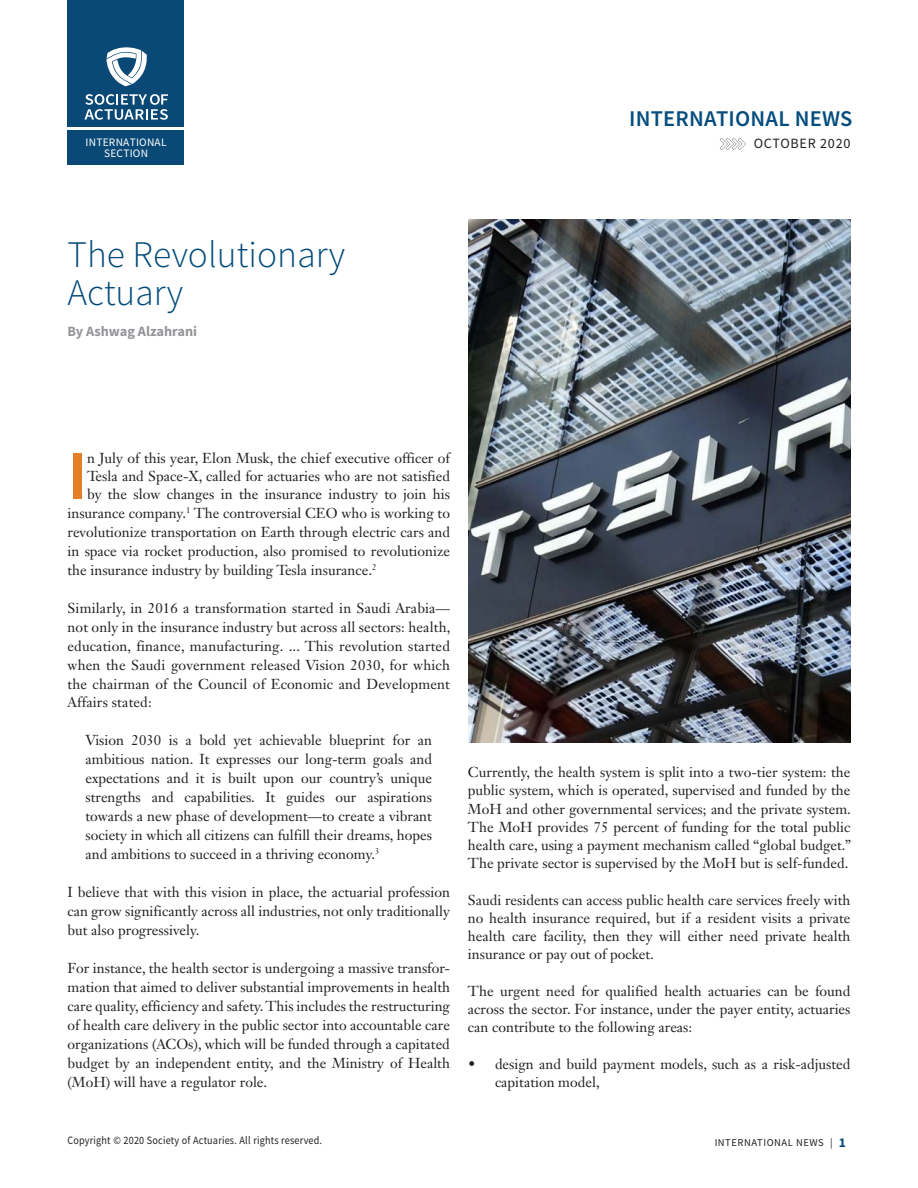
<style>
.page{position:relative;width:918px;height:1188px;background:#fff}
.page>*{position:absolute;margin:0;border:0;box-sizing:border-box;transform-origin:0 0}
.Article_Body___space{font:600 69.3px "Source Sans Pro";color:#e38027}
.Article_TItle{font:300 37.5px/38.4px "Source Sans Pro";color:#044c7b}
.t1{font:600 22.5px "Source Sans Pro";letter-spacing:.01em;color:#054d7d}
.Article_Body___space-2{font:14.25px/18.9px "Janson Text LT Std";color:#231f20;text-align:justify}
.Article_Author_Bylin{font:700 14.25px "Source Sans Pro";color:#939598}
.Folio_Right{font:14.1px "Source Sans Pro";letter-spacing:.05em;color:#231f20}
.t2{font:11.4px/10.8px "Source Sans Pro";letter-spacing:.02em;color:#fff;text-align:center}
.Mast_text_FR{font:11.25px "Source Sans Pro";letter-spacing:.02em;color:#231f20;scale:.9 1}
.Folio_Right-2{font:10.5px "Source Sans Pro";letter-spacing:.05em;color:#231f20}
.s1{font-weight:700;font-size:13.5px;color:#044c7b}
</style>
<div class="page">
<div style="left:68px;top:0;width:116px;height:165px;background:#0a4976"></div>
<svg style="left:106px;top:47px;width:41px;height:39px"></svg>
<svg style="left:84px;top:94px;width:84px;height:26px"></svg>
<hr style="left:68px;top:128px;width:117px;height:2px;background:#fff">
<svg style="left:720px;top:138px;width:26px;height:12px"></svg>
<img style="left:468px;top:219px;width:382px;height:523px">
<p class="t2" style="left:86px;top:137px;width:82px">INTERNATIONAL<br>SECTION</p>
<p class="Article_TItle" style="left:68px;top:235px;width:279px">The Revolutionary<br>Actuary</p>
<p class="Article_Author_Bylin" style="left:68px;top:322px;width:131px">By Ashwag Alzahrani</p>
<p class="t1" style="left:629px;top:104px;width:225px">INTERNATIONAL NEWS</p>
<p class="Folio_Right" style="left:754px;top:134px;width:98px">OCTOBER 2020</p>
<p class="Article_Body___space" style="left:68px;top:432px;width:21px">I</p>
<p class="Article_Body___space-2" style="left:87px;top:448px;width:365px">n July of this year, Elon Musk, the chief executive officer of</p>
<p class="Article_Body___space-2" style="left:87px;top:466px;width:364px">Tesla and Space-X, called for actuaries who are not satisfied</p>
<p class="Article_Body___space-2" style="left:87px;top:484px;width:364px">by the slow changes in the insurance industry to join his</p>
<p class="Article_Body___space-2" style="left:68px;top:503px;width:384px">insurance company.<sup>1</sup> The controversial CEO who is working to</p>
<p class="Article_Body___space-2" style="left:68px;top:522px;width:384px">revolutionize transportation on Earth through electric cars and</p>
<p class="Article_Body___space-2" style="left:68px;top:541px;width:384px">in space via rocket production, also promised to revolutionize</p>
<p class="Article_Body___space-2" style="left:68px;top:560px;width:310px">the insurance industry by building Tesla insurance.<sup>2</sup></p>
<p class="Article_Body___space-2" style="left:68px;top:598px;width:384px">Similarly, in 2016 a transformation started in Saudi Arabia— not only in the insurance industry but across all sectors: health, education, finance, manufacturing. ... This revolution started when the Saudi government released Vision 2030, for which the chairman of the Council of Economic and Development Affairs stated:</p>
<p class="Article_Body___space-2" style="left:85px;top:731px;width:348px">Vision 2030 is a bold yet achievable blueprint for an ambitious nation. It expresses our long-term goals and expectations and it is built upon our country’s unique strengths and capabilities. It guides our aspirations towards a new phase of development—to create a vibrant society in which all citizens can fulfill their dreams, hopes and ambitions to succeed in a thriving economy.<sup>3</sup></p>
<p class="Article_Body___space-2" style="left:68px;top:883px;width:384px">I believe that with this vision in place, the actuarial profession can grow significantly across all industries, not only traditionally but also progressively.</p>
<p class="Article_Body___space-2" style="left:68px;top:958px;width:384px">For instance, the health sector is undergoing a massive transfor&shy;mation that aimed to deliver substantial improvements in health care quality, efficiency and safety. This includes the restructuring of health care delivery in the public sector into accountable care organizations (ACOs), which will be funded through a capitated budget by an independent entity, and the Ministry of Health (MoH) will have a regulator role.</p>
<p class="Article_Body___space-2" style="left:468px;top:763px;width:385px;line-height:18.1px">Currently, the health system is split into a two-tier system: the public system, which is operated, supervised and funded by the MoH and other governmental services; and the private system.<br>The MoH provides 75 percent of funding for the total public health care, using a payment mechanism called “global budget.” The private sector is supervised by the MoH but is self-funded.</p>
<p class="Article_Body___space-2" style="left:468px;top:891px;width:384px;line-height:18.1px">Saudi residents can access public health care services freely with no health insurance required, but if a resident visits a private health care facility, then they will either need private health insurance or pay out of pocket.</p>
<p class="Article_Body___space-2" style="left:468px;top:982px;width:384px;line-height:18.1px">The urgent need for qualified health actuaries can be found across the sector. For instance, under the payer entity, actuaries can contribute to the following areas:</p>
<p class="Article_Body___space-2" style="left:495px;top:1054px;width:357px;line-height:18.1px;text-indent:-27px">• design and build payment models, such as a risk-adjusted capitation model,</p>
<p class="Mast_text_FR" style="left:68px;top:1133px;width:284px">Copyright © 2020 Society of Actuaries. All rights reserved.</p>
<p class="Folio_Right-2" style="left:715px;top:1136px;width:133px">INTERNATIONAL NEWS | <span class="s1">1</span></p>
</div>
